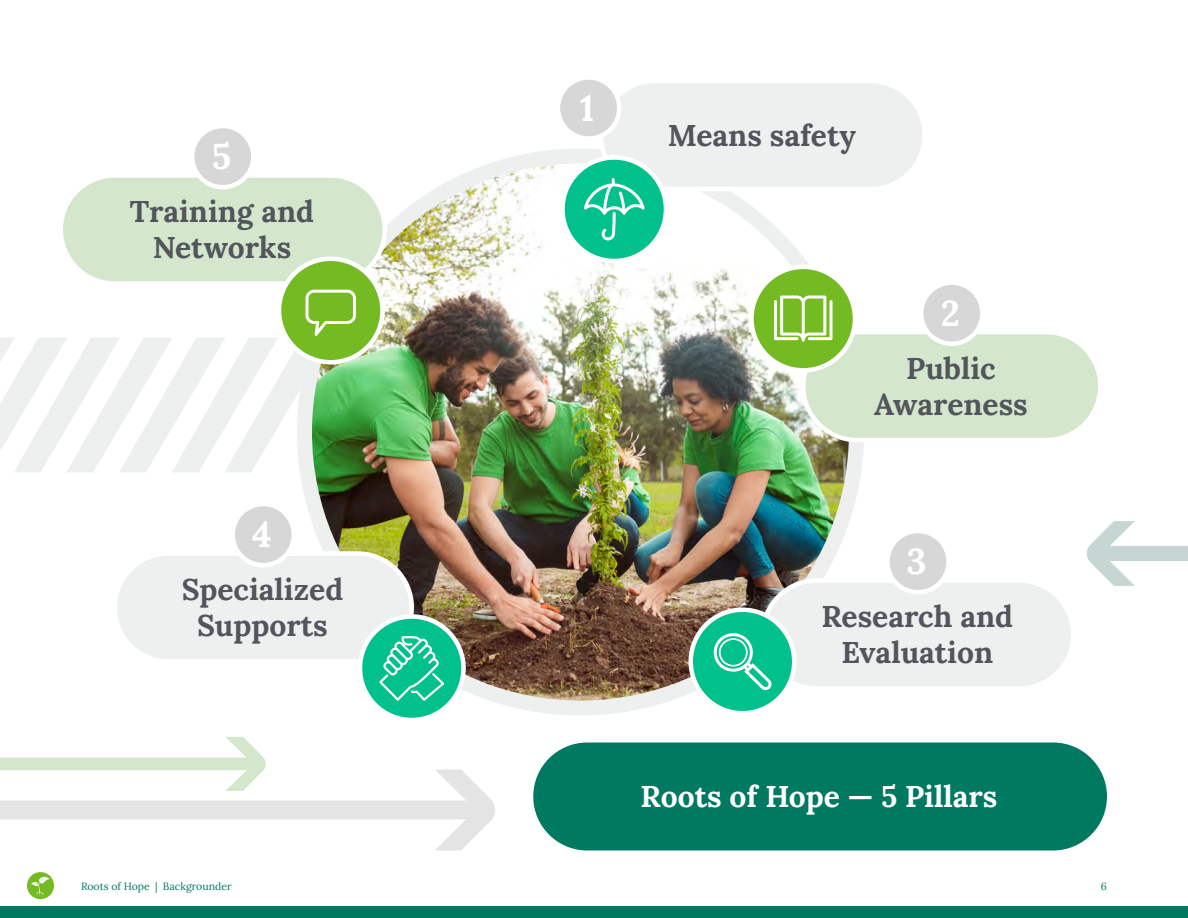
<style>
.page{position:relative;width:1188px;height:918px;background:#fff}
.page>*{position:absolute;margin:0;border:0;box-sizing:border-box;transform-origin:0 0}
.t1{font:700 36px "Lora";color:#fff}
.t2{font:700 30px/36px "Lora";color:#52555b;text-align:center}
.t3{font:700 30px "Lora";color:#fff}
.t4{font:10.5px "Lora";color:#007961}
</style>
<div class="page">
<img style="left:304px;top:156px;width:552px;height:552px;border-radius:276px">
<div style="left:803px;top:332px;width:297px;height:108px;background:#d4e7cd;border-radius:54px"></div>
<div style="left:801px;top:330px;width:301px;height:112px;border:4px solid #fff;border-radius:54px"></div>
<div style="left:763px;top:580px;width:310px;height:108px;background:#eef0f0;border-radius:54px"></div>
<div style="left:760px;top:578px;width:316px;height:113px;border:4px solid #fff;border-radius:54px"></div>
<div style="left:533px;top:742px;width:574px;height:108px;background:#007961;border-radius:54px"></div>
<div style="left:115px;top:554px;width:297px;height:108px;background:#eef0f0;border-radius:54px"></div>
<div style="left:112px;top:551px;width:302px;height:113px;border:4px solid #fff;border-radius:54px"></div>
<div style="left:61px;top:176px;width:324px;height:108px;background:#d4e7cd;border-radius:54px"></div>
<div style="left:58px;top:173px;width:329px;height:113px;border:4px solid #fff;border-radius:54px"></div>
<div style="left:601px;top:81px;width:324px;height:108px;background:#eef0f0;border-radius:54px"></div>
<div style="left:598px;top:79px;width:329px;height:112px;border:4px solid #fff;border-radius:54px"></div>
<div style="left:558px;top:77px;width:61px;height:62px;background:#d6d7d6;border-radius:50%"></div>
<div style="left:556px;top:75px;width:65px;height:66px;border:4px solid #fff;border-radius:50%"></div>
<div style="left:887px;top:531px;width:62px;height:61px;background:#d6d7d6;border-radius:50%"></div>
<div style="left:885px;top:529px;width:66px;height:65px;border:4px solid #fff;border-radius:50%"></div>
<div style="left:233px;top:504px;width:61px;height:61px;background:#d6d7d6;border-radius:50%"></div>
<div style="left:230px;top:502px;width:66px;height:65px;border:4px solid #fff;border-radius:50%"></div>
<div style="left:192px;top:126px;width:61px;height:61px;background:#d6d7d6;border-radius:50%"></div>
<div style="left:190px;top:124px;width:66px;height:65px;border:4px solid #fff;border-radius:50%"></div>
<div style="left:921px;top:283px;width:61px;height:61px;background:#d6d7d6;border-radius:50%"></div>
<div style="left:919px;top:280px;width:66px;height:66px;border:4px solid #fff;border-radius:50%"></div>
<svg style="left:1086px;top:521px;width:102px;height:65px"></svg>
<svg style="left:0;top:737px;width:495px;height:113px"></svg>
<div style="left:562px;top:158px;width:104px;height:103px;background:#00c08b;border-radius:50%"></div>
<svg style="left:584px;top:178px;width:61px;height:62px"></svg>
<div style="left:560px;top:155px;width:108px;height:108px;border:4px solid #fff;border-radius:50%"></div>
<div style="left:752px;top:267px;width:103px;height:103px;background:#74bb23;border-radius:50%"></div>
<svg style="left:774px;top:296px;width:59px;height:46px"></svg>
<div style="left:749px;top:265px;width:108px;height:108px;border:4px solid #fff;border-radius:50%"></div>
<div style="left:691px;top:610px;width:103px;height:103px;background:#00c08b;border-radius:50%"></div>
<svg style="left:714px;top:633px;width:58px;height:57px"></svg>
<div style="left:688px;top:608px;width:108px;height:108px;border:4px solid #fff;border-radius:50%"></div>
<svg style="left:360px;top:616px;width:104px;height:104px;background:#22c89a"></svg>
<svg style="left:379px;top:636px;width:65px;height:65px;background:#33cca2"></svg>
<div style="left:358px;top:614px;width:108px;height:108px;border:4px solid #fff;border-radius:50%"></div>
<div style="left:279px;top:259px;width:103px;height:103px;background:#74bb23;border-radius:50%"></div>
<svg style="left:0;top:290px;width:356px;height:182px"></svg>
<div style="left:277px;top:256px;width:108px;height:108px;border:4px solid #fff;border-radius:50%"></div>
<div style="left:27px;top:872px;width:27px;height:27px;background:#74bb23;border-radius:50%"></div>
<svg style="left:31px;top:877px;width:19px;height:20px"></svg>
<div style="left:0;top:906px;width:1188px;height:12px;background:#007961"></div>
<p class="t1" style="left:212px;top:127px;width:21px">5</p>
<p class="t2" style="left:130px;top:191px;width:186px">Training and<br>Networks</p>
<p class="t1" style="left:252px;top:505px;width:21px">4</p>
<p class="t2" style="left:182px;top:569px;width:163px">Specialized<br>Supports</p>
<p class="t1" style="left:580px;top:78px;width:16px">1</p>
<p class="t2" style="left:668px;top:114px;width:190px">Means safety</p>
<p class="t1" style="left:941px;top:283px;width:21px">2</p>
<p class="t2" style="left:874px;top:347px;width:155px">Public<br>Awareness</p>
<p class="t1" style="left:907px;top:532px;width:22px">3</p>
<p class="t2" style="left:821px;top:596px;width:193px">Research and<br>Evaluation</p>
<p class="t3" style="left:641px;top:772px;width:358px">Roots of Hope — 5 Pillars</p>
<p class="t4" style="left:81px;top:878px;width:152px">Roots of Hope | Backgrounder</p>
<p class="t4" style="left:1101px;top:878px;width:8px">6</p>
</div>
